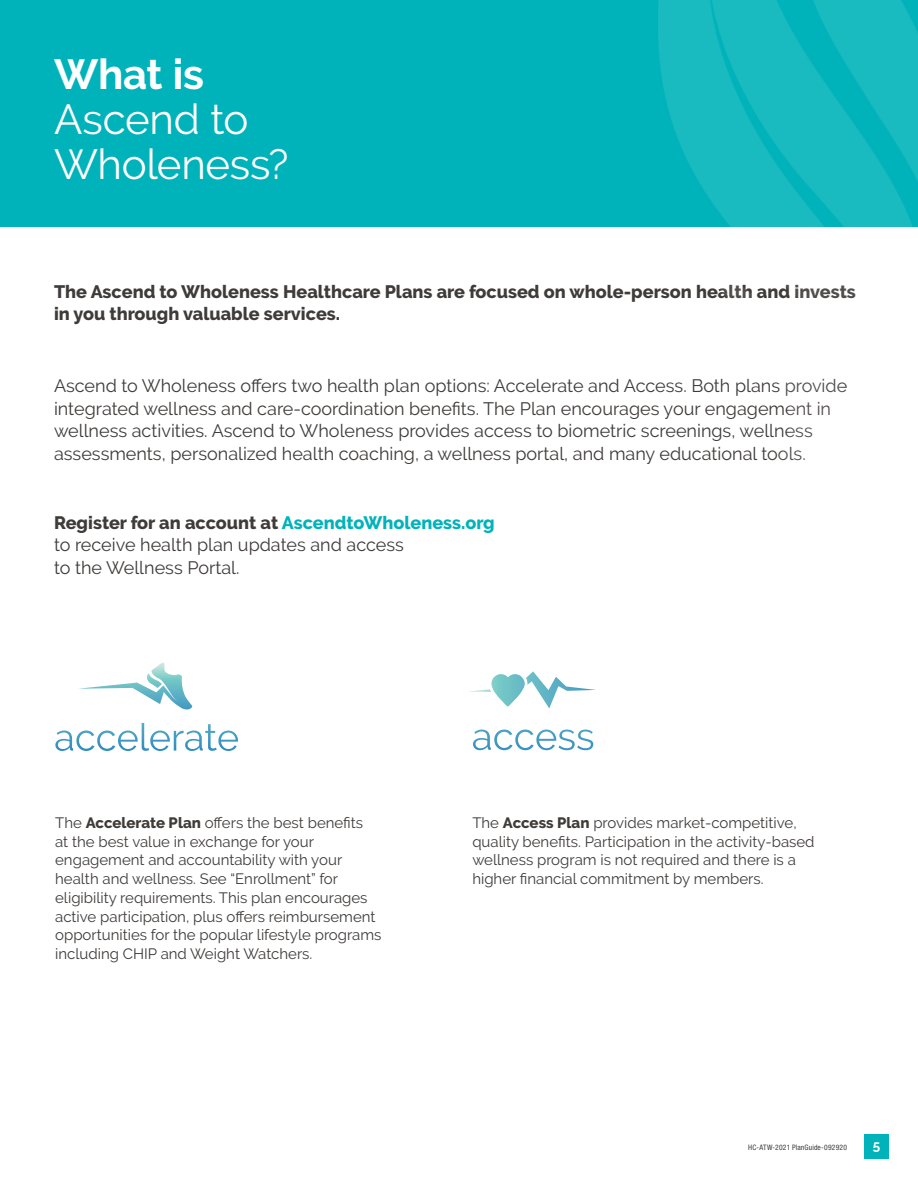
<style>
.page{position:relative;width:918px;height:1188px;background:#fff}
.page>*{position:absolute;margin:0;border:0;box-sizing:border-box;transform-origin:0 0}
.t1{font:42px/45px "Raleway";letter-spacing:-.005em;color:#fff}
.t2{font:700 42px "Raleway";letter-spacing:-.005em;color:#fff}
.t3{font:18px/22.5px "Raleway";color:#3e3b39}
.t4{font:800 18px/22.5px "Raleway";color:#3e3b39}
.t5{font:15px/18.8px "Raleway";color:#3e3b39}
.t6{font:700 13.5px "Raleway";color:#fff}
.t7{font:condensed 7.5px "Helvetica Neue LT Std";letter-spacing:.025em;color:#3e3b39}
.s1{font-weight:800}
.s2{font-weight:800;color:#00b3ba}
</style>
<div class="page">
<div style="left:0;top:0;width:918px;height:227px;background:#00b3ba"></div>
<div style="left:864px;top:1134px;width:25px;height:25px;background:#00b3ba"></div>
<img style="left:659px;top:0;width:259px;height:227px">
<svg style="left:55px;top:723px;width:183px;height:28px"></svg>
<svg style="left:79px;top:663px;width:114px;height:47px"></svg>
<svg style="left:473px;top:730px;width:120px;height:20px"></svg>
<svg style="left:469px;top:671px;width:127px;height:37px"></svg>
<h1 class="t2" style="left:54px;top:50px;width:152px">What is</h1>
<h1 class="t1" style="left:54px;top:97px;width:236px">Ascend to<br>Wholeness?</h1>
<p class="t4" style="left:54px;top:280px;width:803px">The Ascend to Wholeness Healthcare Plans are focused on whole-person health and invests in you through valuable services.</p>
<p class="t3" style="left:54px;top:375px;width:795px">Ascend to Wholeness offers two health plan options: Accelerate and Access. Both plans provide integrated wellness and care-coordination benefits. The Plan encourages your engagement in wellness activities. Ascend to Wholeness provides access to biometric screenings, wellness assessments, personalized health coaching, a wellness portal, and many educational tools.</p>
<p class="t3" style="left:54px;top:511px;width:442px"><span class="s1">Register for an account at</span> <span class="s2">AscendtoWholeness.org </span>to receive health plan updates and access<br>to the Wellness Portal.</p>
<p class="t5" style="left:55px;top:813px;width:328px">The <span class="s1">Accelerate Plan</span> offers the best benefits<br>at the best value in exchange for your engagement and accountability with your health and wellness. See “Enrollment” for eligibility requirements. This plan encourages active participation, plus offers reimbursement opportunities for the popular lifestyle programs including CHIP and Weight Watchers.</p>
<p class="t5" style="left:472px;top:813px;width:344px">The <span class="s1">Access Plan</span> provides market-competitive, quality benefits. Participation in the activity-based wellness program is not required and there is a higher financial commitment by members.</p>
<p class="t7" style="left:748px;top:1143px;width:100px">HC-ATW-2021 PlanGuide-092920</p>
<p class="t6" style="left:873px;top:1137px;width:9px">5</p>
</div>
